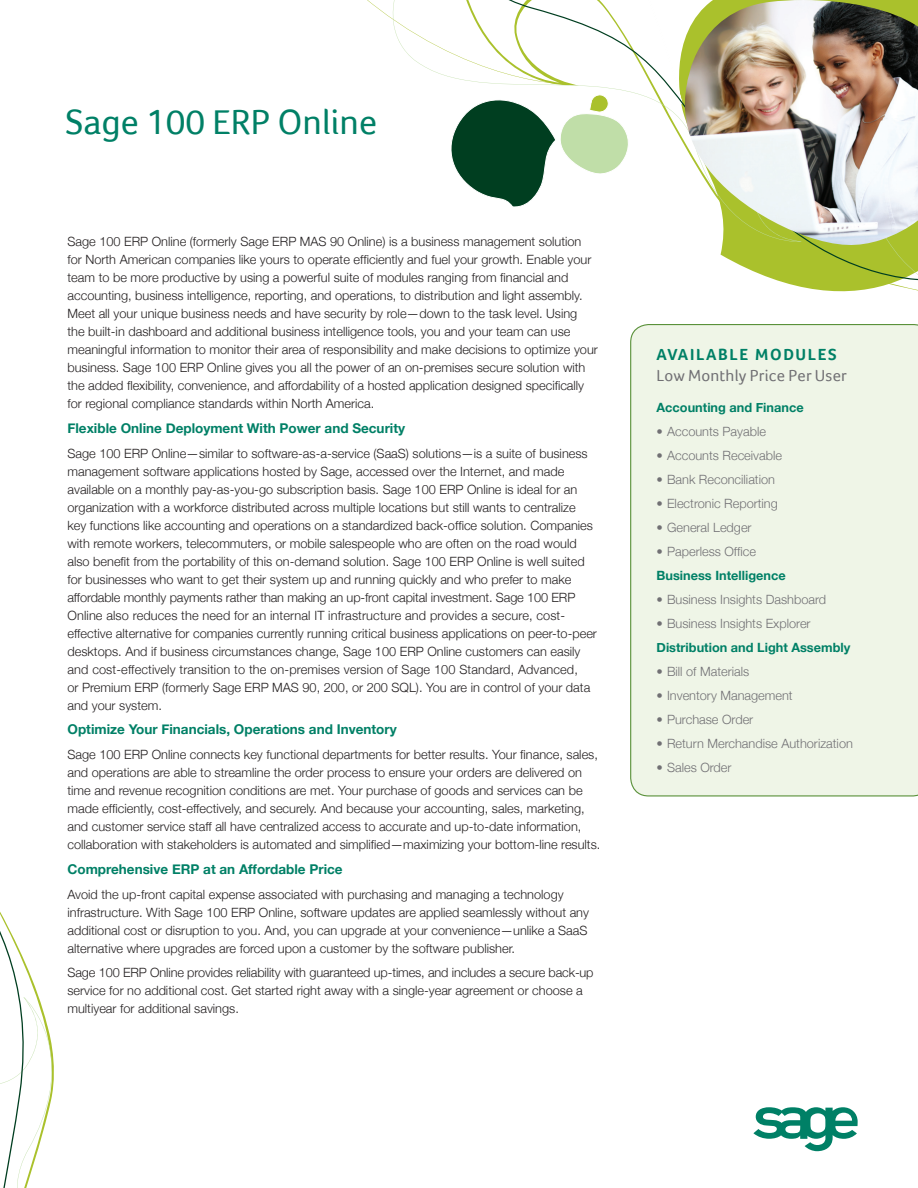
<style>
.page{position:relative;width:918px;height:1188px;background:#fff}
.page>*{position:absolute;margin:0;border:0;box-sizing:border-box;transform-origin:0 0}
.t1{font:36px "Foco";color:#008066}
.Sidebar{font:16.5px/21px "Foco";letter-spacing:.01em;color:#717074}
.Body_Copy{font:700 13.5px "Helvetica Neue";color:#008066}
.Body_Copy-2{font:300 12.75px/18px "Helvetica Neue";color:#231f20}
.C_E_F____Body_-_Bull{font:300 12.75px "Helvetica Neue";color:#717074}
.C_E_F____Body_-_Bull-2{font:700 12.75px "Helvetica Neue";color:#008066}
.s1{font-weight:700;color:#008066}
</style>
<div class="page">
<div style="left:195px;top:943px;width:6px;height:7px;border:1px solid #fff;border-radius:50%"></div>
<div style="left:630px;top:324px;width:288px;height:472px;background:#eff5e7"></div>
<div style="left:668px;top:324px;width:250px;height:93px;background:#eff5e7"></div>
<svg style="left:776px;top:280px;width:142px;height:12px;fill:#aac12c"></svg>
<svg style="left:367px;top:0;width:551px;height:280px"></svg>
<svg style="left:0;top:912px;width:54px;height:276px"></svg>
<img style="left:683px;top:0;width:235px;height:245px">
<svg style="left:753px;top:1107px;width:105px;height:44px"></svg>
<p class="t1" style="left:66px;top:101px;width:313px">Sage 100 ERP Online</p>
<p class="Body_Copy-2" style="left:68px;top:232px;width:532px">Sage 100 ERP Online (formerly Sage ERP MAS 90 Online) is a business management solution for North American companies like yours to operate efficiently and fuel your growth. Enable your team to be more productive by using a powerful suite of modules ranging from financial and accounting, business intelligence, reporting, and operations, to distribution and light assembly.<br>Meet all your unique business needs and have security by role—down to the task level. Using<br>the built-in dashboard and additional business intelligence tools, you and your team can use meaningful information to monitor their area of responsibility and make decisions to optimize your business. Sage 100 ERP Online gives you all the power of an on-premises secure solution with the added flexibility, convenience, and affordability of a hosted application designed specifically for regional compliance standards within North America.</p>
<p class="Body_Copy" style="left:68px;top:420px;width:339px">Flexible Online Deployment With Power and Security</p>
<p class="Body_Copy-2" style="left:68px;top:444px;width:531px">Sage 100 ERP Online—similar to software-as-a-service (SaaS) solutions—is a suite of business management software applications hosted by Sage, accessed over the Internet, and made available on a monthly pay-as-you-go subscription basis. Sage 100 ERP Online is ideal for an organization with a workforce distributed across multiple locations but still wants to centralize key functions like accounting and operations on a standardized back-office solution. Companies with remote workers, telecommuters, or mobile salespeople who are often on the road would also benefit from the portability of this on-demand solution. Sage 100 ERP Online is well suited for businesses who want to get their system up and running quickly and who prefer to make affordable monthly payments rather than making an up-front capital investment. Sage 100 ERP Online also reduces the need for an internal IT infrastructure and provides a secure, cost&shy;effective alternative for companies currently running critical business applications on peer-to-peer desktops. And if business circumstances change, Sage 100 ERP Online customers can easily and cost-effectively transition to the on-premises version of Sage 100 Standard, Advanced,<br>or Premium ERP (formerly Sage ERP MAS 90, 200, or 200 SQL). You are in control of your data and your system.</p>
<p class="Body_Copy" style="left:68px;top:721px;width:331px">Optimize Your Financials, Operations and Inventory</p>
<p class="Body_Copy-2" style="left:68px;top:745px;width:534px">Sage 100 ERP Online connects key functional departments for better results. Your finance, sales, and operations are able to streamline the order process to ensure your orders are delivered on time and revenue recognition conditions are met. Your purchase of goods and services can be made efficiently, cost-effectively, and securely. And because your accounting, sales, marketing, and customer service staff all have centralized access to accurate and up-to-date information, collaboration with stakeholders is automated and simplified—maximizing your bottom-line results.</p>
<p class="Body_Copy" style="left:68px;top:861px;width:277px">Comprehensive ERP at an Affordable Price</p>
<p class="Body_Copy-2" style="left:68px;top:885px;width:523px">Avoid the up-front capital expense associated with purchasing and managing a technology infrastructure. With Sage 100 ERP Online, software updates are applied seamlessly without any additional cost or disruption to you. And, you can upgrade at your convenience—unlike a SaaS alternative where upgrades are forced upon a customer by the software publisher.</p>
<p class="Body_Copy-2" style="left:68px;top:964px;width:528px">Sage 100 ERP Online provides reliability with guaranteed up-times, and includes a secure back-up service for no additional cost. Get started right away with a single-year agreement or choose a multiyear for additional savings.</p>
<p class="Sidebar" style="left:657px;top:344px;width:192px"><span class="s1">AVAILABLE MODULES<br></span>Low Monthly Price Per User</p>
<p class="C_E_F____Body_-_Bull-2" style="left:657px;top:400px;width:149px">Accounting and Finance</p>
<p class="C_E_F____Body_-_Bull" style="left:657px;top:424px;width:111px">• Accounts Payable</p>
<p class="C_E_F____Body_-_Bull" style="left:657px;top:448px;width:127px">• Accounts Receivable</p>
<p class="C_E_F____Body_-_Bull" style="left:657px;top:472px;width:120px">• Bank Reconciliation</p>
<p class="C_E_F____Body_-_Bull" style="left:657px;top:496px;width:123px">• Electronic Reporting</p>
<p class="C_E_F____Body_-_Bull" style="left:657px;top:520px;width:97px">• General Ledger</p>
<p class="C_E_F____Body_-_Bull" style="left:657px;top:544px;width:101px">• Paperless Office</p>
<p class="C_E_F____Body_-_Bull-2" style="left:657px;top:568px;width:131px">Business Intelligence</p>
<p class="C_E_F____Body_-_Bull" style="left:657px;top:592px;width:171px">• Business Insights Dashboard</p>
<p class="C_E_F____Body_-_Bull" style="left:657px;top:616px;width:156px">• Business Insights Explorer</p>
<p class="C_E_F____Body_-_Bull-2" style="left:657px;top:640px;width:195px">Distribution and Light Assembly</p>
<p class="C_E_F____Body_-_Bull" style="left:657px;top:664px;width:94px">• Bill of Materials</p>
<p class="C_E_F____Body_-_Bull" style="left:657px;top:688px;width:138px">• Inventory Management</p>
<p class="C_E_F____Body_-_Bull" style="left:657px;top:712px;width:98px">• Purchase Order</p>
<p class="C_E_F____Body_-_Bull" style="left:657px;top:736px;width:198px">• Return Merchandise Authorization</p>
<p class="C_E_F____Body_-_Bull" style="left:657px;top:760px;width:76px">• Sales Order</p>
</div>
